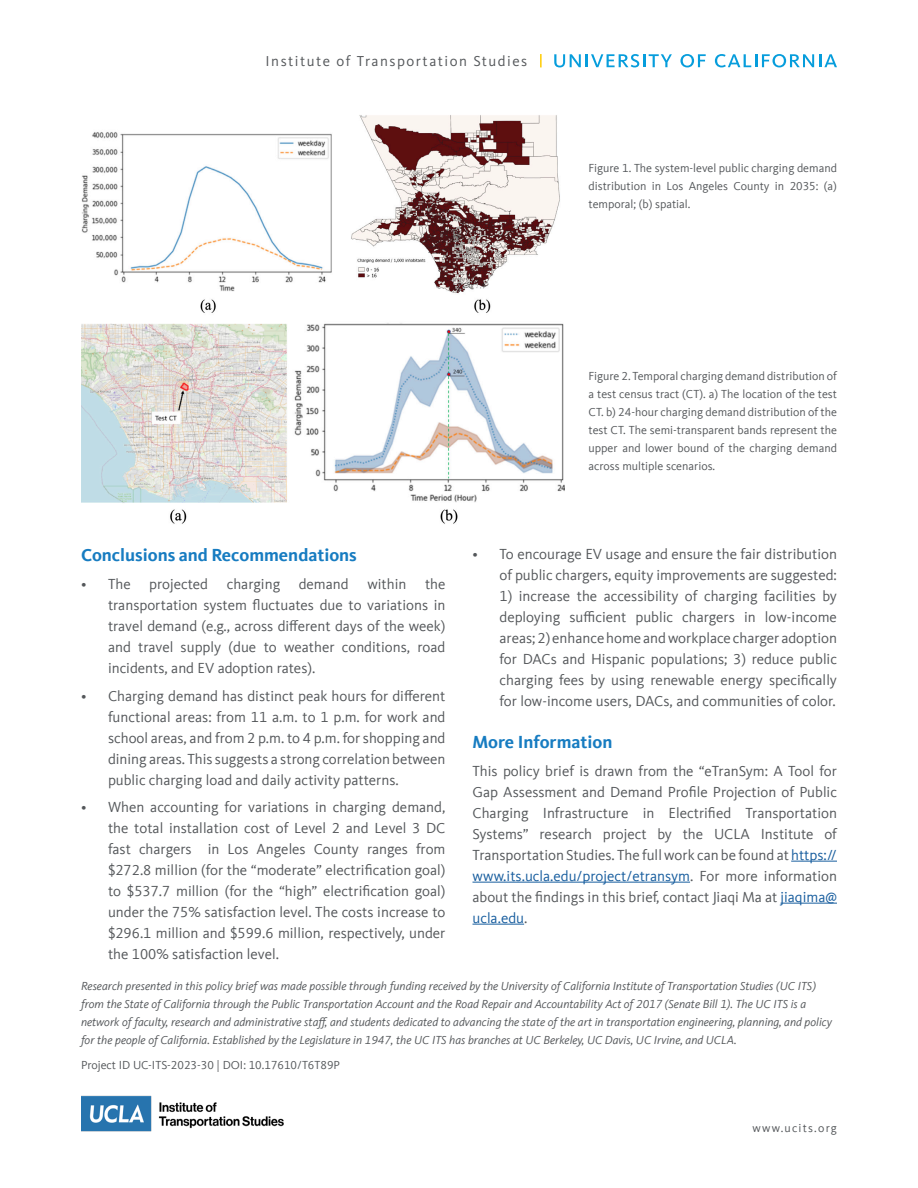
<style>
.page{position:relative;width:918px;height:1188px;background:#fff}
.page>*{position:absolute;margin:0;border:0;box-sizing:border-box;transform-origin:0 0}
.t1{font:700 18px "Kievit Offc Pro";color:#177cc1}
.Body{font:15px/21px "Kievit Offc Pro";color:#54575a;text-align:justify}
.t2{font:14.85px "Kievit Offc Pro";letter-spacing:.1em;color:#54575a}
.t3{font:italic 12px/18px "Kievit Offc Pro";color:#54575a}
.Figure_Caption{font:12px/18px "Kievit Offc Pro";color:#54575a;text-align:justify}
.Figure_Caption-2{font:12px "Kievit Offc Pro";letter-spacing:.1em;color:#54575a}
.s1{color:#175d9e}
</style>
<div class="page">
<hr style="left:791px;top:861px;width:46px;height:1px;background:#175d9e">
<hr style="left:472px;top:882px;width:218px;height:1px;background:#175d9e">
<hr style="left:781px;top:903px;width:56px;height:1px;background:#175d9e">
<hr style="left:472px;top:924px;width:52px;height:1px;background:#175d9e">
<img style="left:81px;top:115px;width:484px;height:409px">
<svg style="left:554px;top:54px;width:118px;height:13px"></svg>
<svg style="left:680px;top:54px;width:26px;height:13px"></svg>
<svg style="left:715px;top:54px;width:122px;height:13px"></svg>
<svg style="left:540px;top:54px;width:2px;height:13px"></svg>
<img style="left:81px;top:1095px;width:203px;height:37px">
<p class="t2" style="left:266px;top:53px;width:263px">Institute of Transportation Studies</p>
<p class="Figure_Caption" style="left:589px;top:159px;width:250px">Figure 1. The system-level public charging demand distribution in Los Angeles County in 2035: (a) temporal; (b) spatial.</p>
<p class="Figure_Caption" style="left:589px;top:367px;width:250px">Figure 2. Temporal charging demand distribution of a test census tract (CT). a) The location of the test CT. b) 24-hour charging demand distribution of the test CT. The semi-transparent bands represent the upper and lower bound of the charging demand across multiple scenarios.</p>
<p class="t1" style="left:81px;top:544px;width:277px">Conclusions and Recommendations</p>
<p class="Body" style="left:108px;top:573px;width:339px;text-indent:-27px">• The projected charging demand within the transportation system fluctuates due to variations in travel demand (e.g., across different days of the week) and travel supply (due to weather conditions, road incidents, and EV adoption rates).</p>
<p class="Body" style="left:108px;top:685px;width:339px;text-indent:-27px">• Charging demand has distinct peak hours for different functional areas: from 11 a.m. to 1 p.m. for work and school areas, and from 2 p.m. to 4 p.m. for shopping and dining areas. This suggests a strong correlation between public charging load and daily activity patterns.</p>
<p class="Body" style="left:108px;top:797px;width:339px;text-indent:-27px">• When accounting for variations in charging demand, the total installation cost of Level 2 and Level 3 DC fast chargers in Los Angeles County ranges from $272.8 million (for the “moderate” electrification goal) to $537.7 million (for the “high” electrification goal) under the 75% satisfaction level. The costs increase to $296.1 million and $599.6 million, respectively, under the 100% satisfaction level.</p>
<p class="Body" style="left:472px;top:543px;width:366px;text-align:right">• To encourage EV usage and ensure the fair distribution of public chargers, equity improvements are suggested:</p>
<p class="Body" style="left:500px;top:585px;width:339px">1) increase the accessibility of charging facilities by deploying sufficient public chargers in low-income areas; 2) enhance home and workplace charger adoption for DACs and Hispanic populations; 3) reduce public charging fees by using renewable energy specifically for low-income users, DACs, and communities of color.</p>
<p class="t1" style="left:472px;top:731px;width:141px">More Information</p>
<p class="Body" style="left:472px;top:760px;width:366px">This policy brief is drawn from the “eTranSym: A Tool for Gap Assessment and Demand Profile Projection of Public Charging Infrastructure in Electrified Transportation Systems” research project by the UCLA Institute of Transportation Studies. The full work can be found at <span class="s1">https:// www.its.ucla.edu/project/etransym</span>. For more information about the findings in this brief, contact Jiaqi Ma at <span class="s1">jiaqima@ ucla.edu</span>.</p>
<p class="t3" style="left:81px;top:977px;width:753px">Research presented in this policy brief was made possible through funding received by the University of California Institute of Transportation Studies (UC ITS) from the State of California through the Public Transportation Account and the Road Repair and Accountability Act of 2017 (Senate Bill 1). The UC ITS is a network of faculty, research and administrative staff, and students dedicated to advancing the state of the art in transportation engineering, planning, and policy for the people of California. Established by the Legislature in 1947, the UC ITS has branches at UC Berkeley, UC Davis, UC Irvine, and UCLA.</p>
<p class="Figure_Caption" style="left:81px;top:1055px;width:261px">Project ID UC-ITS-2023-30 | DOI: 10.17610/T6T89P</p>
<p class="Figure_Caption-2" style="left:753px;top:1121px;width:86px">www.ucits.org</p>
</div>
